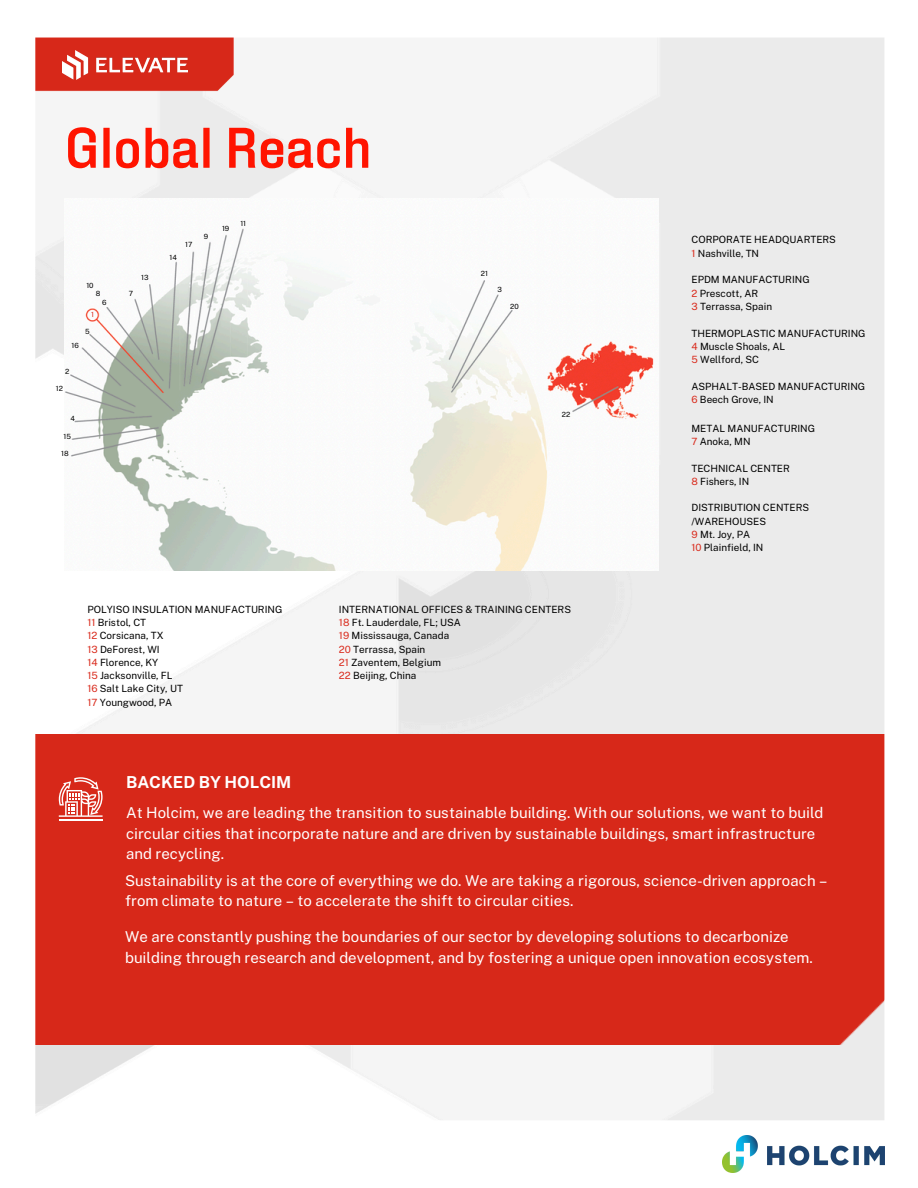
<style>
.page{position:relative;width:918px;height:1188px;background:#fff}
.page>*{position:absolute;margin:0;border:0;box-sizing:border-box;transform-origin:0 0}
.t1{font:500 56.7px "Fixture";color:#ff1400}
.t2{font:700 16.5px "Public Sans";color:#fff}
.t3{font:15px/20.2px "Public Sans";color:#fff}
.t4{font:9.9px "Public Sans";color:#000}
.t5{font:7.05px "Public Sans";color:#000}
.t6{font:7.05px "Public Sans";color:#d92a1c}
.s1{color:#d92a1c}
</style>
<div class="page">
<img style="left:35px;top:38px;width:849px;height:697px">
<img style="left:35px;top:1044px;width:849px;height:76px">
<div style="left:35px;top:735px;width:849px;height:309px;background:#d72819"></div>
<img style="left:35px;top:38px;width:207px;height:59px">
<img style="left:723px;top:1135px;width:162px;height:37px">
<img style="left:63px;top:50px;width:125px;height:30px">
<hr style="left:59px;top:820px;width:44px;height:1px;background:#fff">
<svg style="left:59px;top:777px;width:44px;height:40px"></svg>
<img style="left:65px;top:198px;width:594px;height:373px">
<p class="t1" style="left:65px;top:109px;width:308px">Global Reach</p>
<p class="t5" style="left:86px;top:282px;width:9px">10</p>
<p class="t5" style="left:96px;top:290px;width:6px">8</p>
<p class="t5" style="left:129px;top:290px;width:6px">7</p>
<p class="t6" style="left:91px;top:310px;width:4px">1</p>
<p class="t5" style="left:85px;top:328px;width:6px">5</p>
<p class="t5" style="left:72px;top:342px;width:9px">16</p>
<p class="t5" style="left:65px;top:367px;width:6px">2</p>
<p class="t5" style="left:56px;top:385px;width:9px">12</p>
<p class="t5" style="left:102px;top:298px;width:6px">6</p>
<p class="t5" style="left:141px;top:274px;width:9px">13</p>
<p class="t5" style="left:70px;top:414px;width:6px">4</p>
<p class="t5" style="left:64px;top:432px;width:9px">15</p>
<h2 class="t5" style="left:61px;top:450px;width:9px">18</h2>
<p class="t5" style="left:170px;top:253px;width:9px">14</p>
<p class="t5" style="left:185px;top:240px;width:9px">17</p>
<p class="t5" style="left:204px;top:232px;width:6px">9</p>
<h3 class="t5" style="left:222px;top:224px;width:9px">19</h3>
<p class="t5" style="left:240px;top:220px;width:7px">11</p>
<h3 class="t5" style="left:481px;top:270px;width:9px">21</h3>
<p class="t5" style="left:498px;top:286px;width:6px">3</p>
<h3 class="t5" style="left:510px;top:302px;width:10px">20</h3>
<p class="t5" style="left:562px;top:410px;width:10px">22</p>
<p class="t4" style="left:87px;top:603px;width:197px">POLYISO INSULATION MANUFACTURING</p>
<p class="t4" style="left:87px;top:617px;width:60px"><span class="s1">11</span> Bristol, CT</p>
<p class="t4" style="left:87px;top:630px;width:78px"><span class="s1">12</span> Corsicana, TX</p>
<p class="t4" style="left:87px;top:643px;width:74px"><span class="s1">13</span> DeForest, WI</p>
<p class="t4" style="left:87px;top:656px;width:72px"><span class="s1">14</span> Florence, KY</p>
<p class="t4" style="left:87px;top:670px;width:87px"><span class="s1">15</span> Jacksonville, FL</p>
<p class="t4" style="left:87px;top:683px;width:97px"><span class="s1">16</span> Salt Lake City, UT</p>
<p class="t4" style="left:87px;top:696px;width:86px"><span class="s1">17</span> Youngwood, PA</p>
<p class="t4" style="left:339px;top:603px;width:234px">INTERNATIONAL OFFICES &amp; TRAINING CENTERS</p>
<p class="t4" style="left:339px;top:617px;width:123px"><span class="s1">18</span> Ft. Lauderdale, FL; USA</p>
<p class="t4" style="left:339px;top:630px;width:112px"><span class="s1">19</span> Mississauga, Canada</p>
<p class="t4" style="left:339px;top:643px;width:88px"><span class="s1">20</span> Terrassa, Spain</p>
<p class="t4" style="left:339px;top:656px;width:104px"><span class="s1">21</span> Zaventem, Belgium</p>
<p class="t4" style="left:339px;top:670px;width:79px"><span class="s1">22</span> Beijing, China</p>
<p class="t4" style="left:691px;top:234px;width:146px">CORPORATE HEADQUARTERS</p>
<p class="t4" style="left:691px;top:247px;width:69px"><span class="s1">1</span> Nashville, TN</p>
<p class="t4" style="left:691px;top:274px;width:120px">EPDM MANUFACTURING</p>
<p class="t4" style="left:691px;top:287px;width:68px"><span class="s1">2</span> Prescott, AR</p>
<p class="t4" style="left:691px;top:301px;width:82px"><span class="s1">3</span> Terrassa, Spain</p>
<p class="t4" style="left:691px;top:327px;width:176px">THERMOPLASTIC MANUFACTURING</p>
<p class="t4" style="left:691px;top:340px;width:95px"><span class="s1">4</span> Muscle Shoals, AL</p>
<p class="t4" style="left:691px;top:354px;width:69px"><span class="s1">5</span> Wellford, SC</p>
<p class="t4" style="left:691px;top:380px;width:175px">ASPHALT-BASED MANUFACTURING</p>
<p class="t4" style="left:691px;top:394px;width:84px"><span class="s1">6</span> Beech Grove, IN</p>
<p class="t4" style="left:691px;top:422px;width:125px">METAL MANUFACTURING</p>
<p class="t4" style="left:691px;top:436px;width:61px"><span class="s1">7</span> Anoka, MN</p>
<p class="t4" style="left:691px;top:462px;width:100px">TECHNICAL CENTER</p>
<p class="t4" style="left:691px;top:475px;width:59px"><span class="s1">8</span> Fishers, IN</p>
<p class="t4" style="left:691px;top:502px;width:119px">DISTRIBUTION CENTERS</p>
<p class="t4" style="left:691px;top:515px;width:76px">/WAREHOUSES</p>
<p class="t4" style="left:691px;top:529px;width:60px"><span class="s1">9</span> Mt. Joy, PA</p>
<p class="t4" style="left:691px;top:542px;width:74px"><span class="s1">10</span> Plainfield, IN</p>
<p class="t2" style="left:126px;top:772px;width:167px">BACKED BY HOLCIM</p>
<p class="t3" style="left:126px;top:803px;width:699px">At Holcim, we are leading the transition to sustainable building. With our solutions, we want to build circular cities that incorporate nature and are driven by sustainable buildings, smart infrastructure and recycling.</p>
<p class="t3" style="left:125px;top:870px;width:704px">Sustainability is at the core of everything we do. We are taking a rigorous, science-driven approach – from climate to nature – to accelerate the shift to circular cities.</p>
<p class="t3" style="left:125px;top:927px;width:689px">We are constantly pushing the boundaries of our sector by developing solutions to decarbonize building through research and development, and by fostering a unique open innovation ecosystem.</p>
</div>
